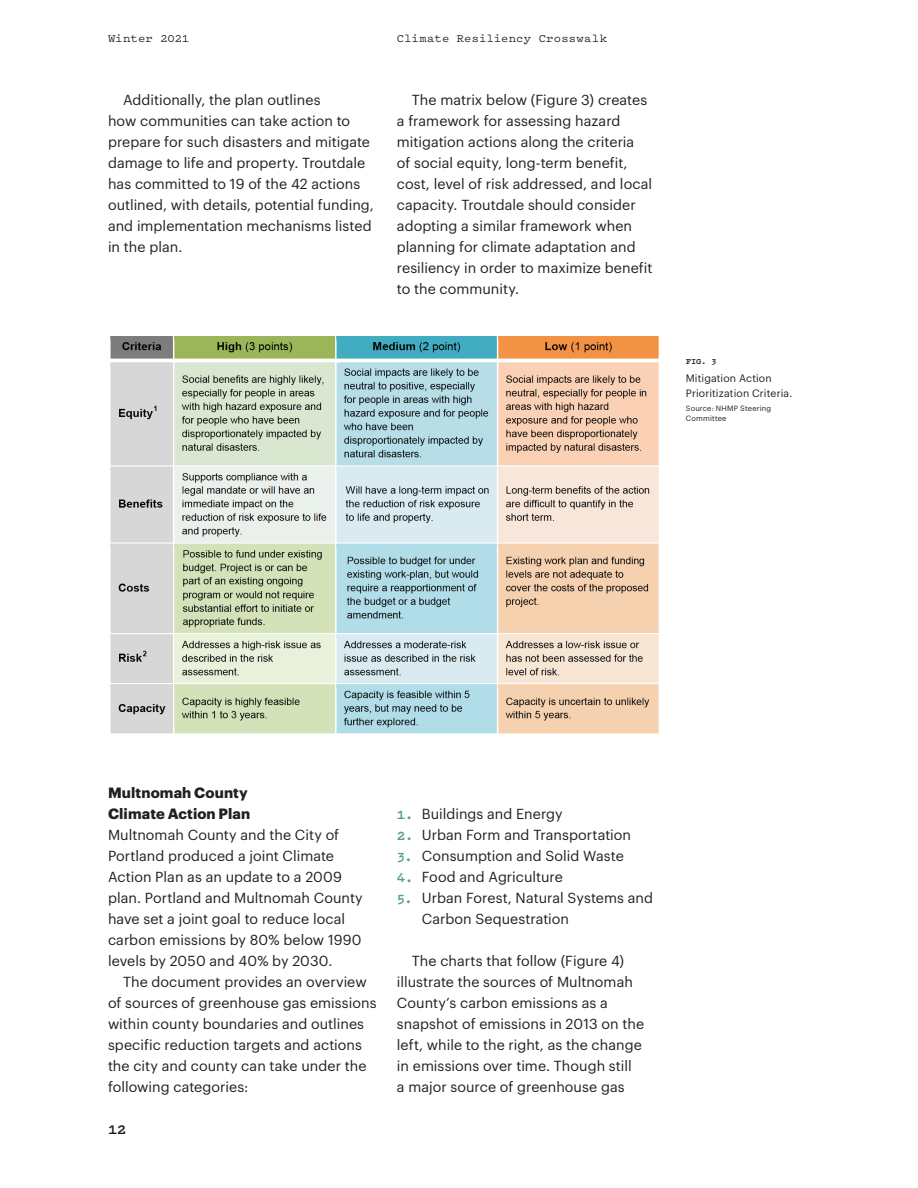
<style>
.page{position:relative;width:918px;height:1188px;background:#fff}
.page>*{position:absolute;margin:0;border:0;box-sizing:border-box;transform-origin:0 0}
.t1{font:700 15px "Pitch";color:#231f20}
.SCYP_Heading_3{font:700 14.7px "Graphik";letter-spacing:.01em;color:#231f20}
.SCYP_Body{font:14.25px/21px "Graphik";letter-spacing:.005em;color:#231f20}
.SCYP_Body_NoIndent{font:14.25px/21px "Graphik";letter-spacing:.005em;color:#231f20}
.SCYP_Body_Lists_Numb{font:14.25px/21px "Graphik";color:#231f20}
.t2{font:500 12px "Pitch";letter-spacing:.015em;color:#231f20}
.SCYP_Figure_Caption{font:10.5px/15px "Graphik";letter-spacing:.01em;color:#231f20}
.t3{font:700 8.7px "Pitch";color:#231f20}
.SCYP_Figure_Source{font:7.5px/10.5px "Graphik";letter-spacing:.02em;color:#231f20}
.s1{font-family:"Pitch";font-weight:700;color:#579d88}
</style>
<div class="page">
<img style="left:110px;top:336px;width:549px;height:398px">
<p class="t2" style="left:108px;top:30px;width:83px">Winter 2021</p>
<p class="t2" style="left:397px;top:30px;width:212px">Climate Resiliency Crosswalk</p>
<p class="SCYP_Body" style="left:108px;top:88px;width:267px;text-indent:15px">Additionally, the plan outlines<br>how communities can take action to prepare for such disasters and mitigate damage to life and property. Troutdale has committed to 19 of the 42 actions outlined, with details, potential funding, and implementation mechanisms listed in the plan.</p>
<p class="SCYP_Body" style="left:397px;top:88px;width:257px;text-indent:15px">The matrix below (Figure 3) creates a framework for assessing hazard mitigation actions along the criteria<br>of social equity, long-term benefit, cost, level of risk addressed, and local capacity. Troutdale should consider adopting a similar framework when planning for climate adaptation and resiliency in order to maximize benefit to the community.</p>
<p class="t3" style="left:686px;top:355px;width:33px">FIG. 3</p>
<p class="SCYP_Figure_Caption" style="left:686px;top:369px;width:108px">Mitigation Action<br>Prioritization Criteria.</p>
<p class="SCYP_Figure_Source" style="left:686px;top:402px;width:87px">Source: NHMP Steering<br>Committee</p>
<p class="SCYP_Heading_3" style="left:108px;top:781px;width:141px">Multnomah County</p>
<p class="SCYP_Heading_3" style="left:108px;top:802px;width:144px">Climate Action Plan</p>
<p class="SCYP_Body_NoIndent" style="left:108px;top:823px;width:256px">Multnomah County and the City of Portland produced a joint Climate Action Plan as an update to a 2009 plan. Portland and Multnomah County have set a joint goal to reduce local carbon emissions by 80% below 1990 levels by 2050 and 40% by 2030.</p>
<p class="SCYP_Body" style="left:108px;top:970px;width:270px;text-indent:15px">The document provides an overview of sources of greenhouse gas emissions within county boundaries and outlines specific reduction targets and actions the city and county can take under the following categories:</p>
<p class="t1" style="left:108px;top:1119px;width:20px">12</p>
<p class="SCYP_Body_Lists_Numb" style="left:397px;top:802px;width:167px"><span class="s1">1.</span> Buildings and Energy</p>
<p class="SCYP_Body_Lists_Numb" style="left:397px;top:823px;width:236px"><span class="s1">2.</span> Urban Form and Transportation</p>
<p class="SCYP_Body_Lists_Numb" style="left:397px;top:844px;width:229px"><span class="s1">3.</span> Consumption and Solid Waste</p>
<p class="SCYP_Body_Lists_Numb" style="left:397px;top:865px;width:167px"><span class="s1">4.</span> Food and Agriculture</p>
<p class="SCYP_Body_Lists_Numb" style="left:422px;top:886px;width:233px;text-indent:-25px"><span class="s1">5.</span> Urban Forest, Natural Systems and<br>Carbon Sequestration</p>
<p class="SCYP_Body" style="left:397px;top:949px;width:249px;text-indent:15px">The charts that follow (Figure 4) illustrate the sources of Multnomah County’s carbon emissions as a snapshot of emissions in 2013 on the left, while to the right, as the change in emissions over time. Though still<br>a major source of greenhouse gas</p>
</div>
